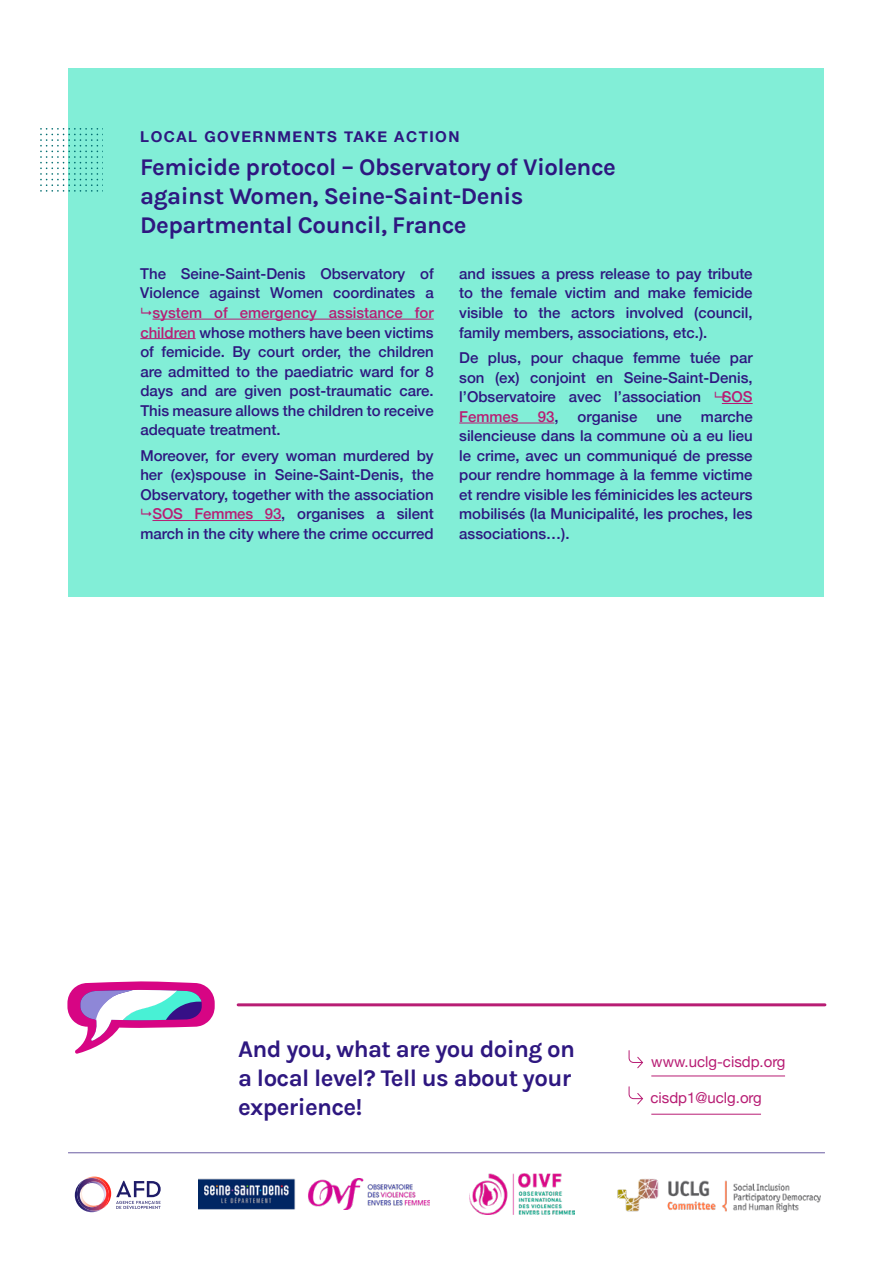
<style>
.page{position:relative;width:893px;height:1263px;background:#fff}
.page>*{position:absolute;margin:0;border:0;box-sizing:border-box;transform-origin:0 0}
.t1{font:24px/28.8px "Karla";letter-spacing:-.02em;color:#2e1780}
.t2{font:500 15px/19.5px "Helvetica Neue";color:#2e1780;text-align:justify}
.t3{font:15px "Helvetica Neue";color:#b81d74}
.t4{font:700 15px "Helvetica Neue";letter-spacing:.1em;color:#2e1780}
.t5{font:500 15px "Helvetica Neue";color:#b81d74}
.s1{color:#b81d74}
.s2{color:#2e1780}
</style>
<div class="page">
<div style="left:69px;top:68px;width:755px;height:528px;background:#82eed7"></div>
<hr style="left:152px;top:319px;width:282px;height:1px;background:#b81d74">
<hr style="left:140px;top:338px;width:56px;height:1px;background:#b81d74">
<hr style="left:152px;top:520px;width:129px;height:1px;background:#b81d74">
<hr style="left:722px;top:403px;width:31px;height:1px;background:#b81d74">
<hr style="left:459px;top:423px;width:95px;height:1px;background:#b81d74">
<svg style="left:40px;top:128px;width:58px;height:64px"></svg>
<img style="left:199px;top:1179px;width:230px;height:31px">
<img style="left:469px;top:1174px;width:105px;height:41px">
<svg style="left:87px;top:1176px;width:24px;height:26px"></svg>
<svg style="left:75px;top:1187px;width:23px;height:25px"></svg>
<svg style="left:77px;top:1178px;width:32px;height:33px"></svg>
<svg style="left:116px;top:1181px;width:45px;height:28px"></svg>
<hr style="left:68px;top:1152px;width:757px;height:1px;background:#6a5ca2">
<svg style="left:67px;top:981px;width:148px;height:73px"></svg>
<hr style="left:651px;top:1075px;width:134px;height:1px;background:#b81d74">
<hr style="left:651px;top:1114px;width:110px;height:1px;background:#b81d74">
<svg style="left:628px;top:1050px;width:15px;height:19px"></svg>
<svg style="left:628px;top:1086px;width:15px;height:19px"></svg>
<hr style="left:238px;top:1003px;width:587px;height:3px;background:#b81d74">
<img style="left:617px;top:1178px;width:204px;height:35px">
<p class="t4" style="left:140px;top:125px;width:321px">LOCAL GOVERNMENTS TAKE ACTION</p>
<h1 class="t1" style="left:140px;top:152px;width:477px">Femicide protocol – Observatory of Violence against Women, Seine-Saint-Denis<br>Departmental Council, France</h1>
<p class="t2" style="left:140px;top:263px;width:295px">The Seine-Saint-Denis Observatory of<br>Violence against Women coordinates a</p>
<p class="t2" style="left:140px;top:302px;width:295px;text-indent:12px"><span class="s1">system of emergency assistance for children</span> whose mothers have been victims of femicide. By court order, the children are admitted to the paediatric ward for 8 days and are given post-traumatic care.<br>This measure allows the children to receive adequate treatment.</p>
<p class="t2" style="left:140px;top:445px;width:295px;text-align:right">Moreover, for every woman murdered by her (ex)spouse in Seine-Saint-Denis, the Observatory, together with the association <span class="s1">SOS Femmes 93</span>, organises a silent march in the city where the crime occurred</p>
<p class="t2" style="left:459px;top:263px;width:295px">and issues a press release to pay tribute to the female victim and make femicide visible to the actors involved (council, family members, associations, etc.).</p>
<p class="t2" style="left:459px;top:347px;width:295px">De plus, pour chaque femme tuée par son (ex) conjoint en Seine-Saint-Denis, l’Observatoire avec l’association</p>
<p class="t5" style="left:722px;top:385px;width:32px">SOS</p>
<p class="t2" style="left:459px;top:406px;width:295px;text-indent:242px">marche silencieuse dans la commune où a eu lieu le crime, avec un communiqué de presse pour rendre hommage à la femme victime et rendre visible les féminicides les acteurs mobilisés (la Municipalité, les proches, les associations…).</p>
<p class="t5" style="left:459px;top:404px;width:61px">Femmes</p>
<p class="t5" style="left:538px;top:404px;width:22px">93<span class="s2">,</span></p>
<p class="t2" style="left:578px;top:406px;width:61px">organise</p>
<p class="t2" style="left:656px;top:406px;width:27px">une</p>
<h1 class="t1" style="left:238px;top:1034px;width:338px">And you, what are you doing on a local level? Tell us about your experience!</h1>
<p class="t3" style="left:651px;top:1050px;width:136px">www.uclg-cisdp.org</p>
<p class="t3" style="left:650px;top:1086px;width:113px">cisdp1@uclg.org</p>
</div>
